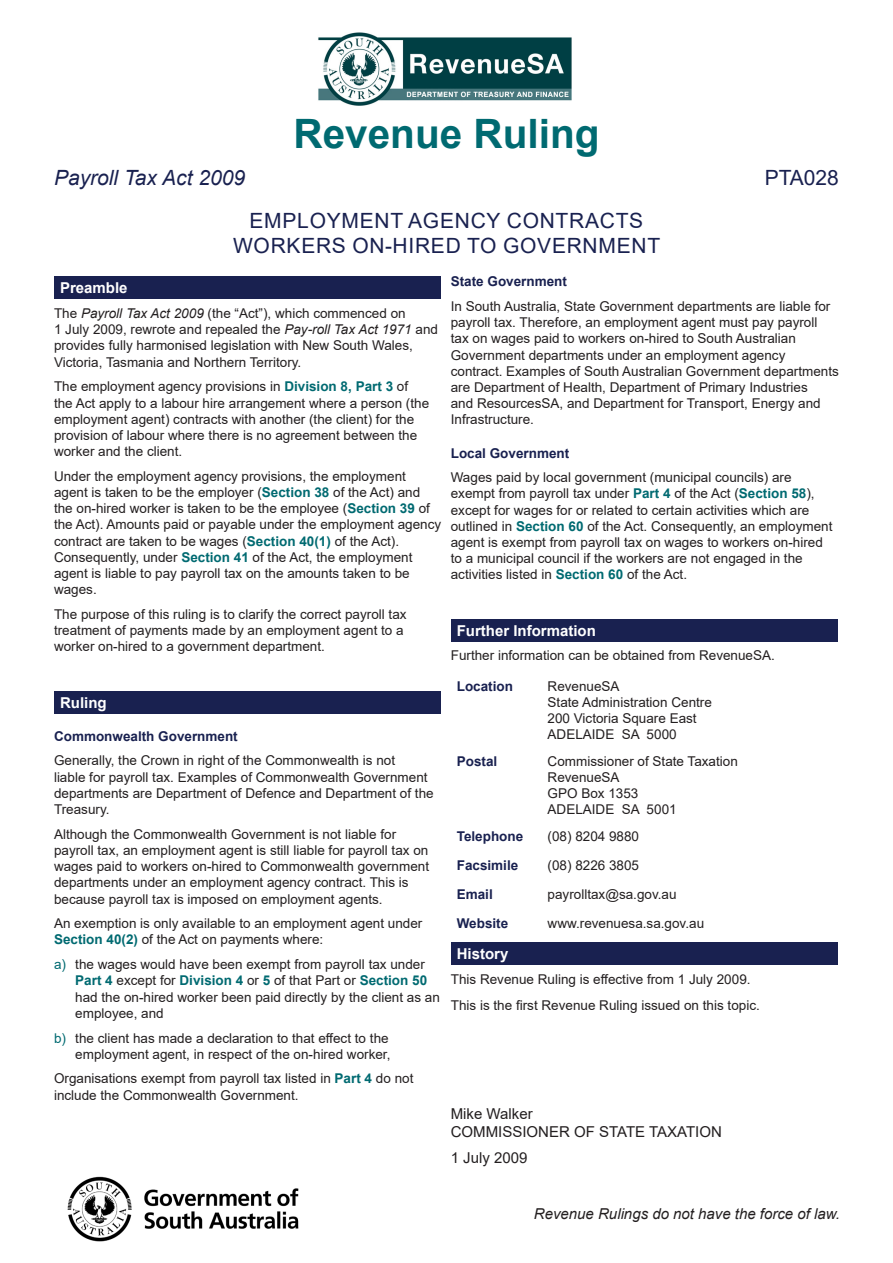
<style>
.page{position:relative;width:893px;height:1263px;background:#fff}
.page>*{position:absolute;margin:0;border:0;box-sizing:border-box;transform-origin:0 0}
.CONTENT_Header{font:700 40.5px "Arial";color:#006a71}
.Ruling_Name{font:21px "Arial";letter-spacing:.035em;color:#192150}
.Act{font:italic 21px "Arial";color:#192150}
.Ruling_Number{font:21px "Arial";color:#192150}
.CONTENT_Header-2{font:700 15px "Arial";color:#fff}
.Sign_Off{font:15px/18px "Arial";color:#231f20}
.t1{font:italic 15px "Arial";color:#231f20}
.CONTENT_Text{font:13.5px/16.2px "Arial";color:#231f20}
.CONTENT_Text__ABC{font:13.5px/16.2px "Arial";color:#231f20}
.CONTENT_Heading_Sub{font:700 13.5px "Arial";color:#192150}
.s1{font-style:italic}
.s2{font-weight:700;color:#006a71}
.s3{color:#006a71}
.s4{font-weight:700;font-size:15px;color:#fff}
</style>
<div class="page">
<div style="left:54px;top:276px;width:387px;height:23px;background:#192150"></div>
<div style="left:54px;top:691px;width:387px;height:22px;background:#192150"></div>
<div style="left:451px;top:619px;width:386px;height:23px;background:#192150"></div>
<div style="left:451px;top:942px;width:386px;height:23px;background:#192150"></div>
<img style="left:318px;top:33px;width:254px;height:72px">
<img style="left:67px;top:1176px;width:232px;height:66px">
<p class="CONTENT_Header" style="left:293px;top:105px;width:308px">Revenue Ruling</p>
<p class="Act" style="left:54px;top:164px;width:193px">Payroll Tax Act 2009</p>
<p class="Ruling_Number" style="left:765px;top:164px;width:76px">PTA028</p>
<p class="Ruling_Name" style="left:250px;top:206px;width:395px">EMPLOYMENT AGENCY CONTRACTS</p>
<p class="Ruling_Name" style="left:233px;top:231px;width:429px">WORKERS ON-HIRED TO GOVERNMENT</p>
<p class="CONTENT_Header-2" style="left:60px;top:277px;width:69px">Preamble</p>
<p class="CONTENT_Text" style="left:54px;top:305px;width:385px">The <span class="s1">Payroll Tax Act 2009</span> (the “Act”), which commenced on<br>1 July 2009, rewrote and repealed the <span class="s1">Pay-roll Tax Act 1971</span> and provides fully harmonised legislation with New South Wales, Victoria, Tasmania and Northern Territory.</p>
<p class="CONTENT_Text" style="left:54px;top:378px;width:377px">The employment agency provisions in <span class="s2">Division 8, Part 3</span> of the Act apply to a labour hire arrangement where a person (the employment agent) contracts with another (the client) for the provision of labour where there is no agreement between the worker and the client.</p>
<p class="CONTENT_Text" style="left:54px;top:468px;width:389px">Under the employment agency provisions, the employment agent is taken to be the employer (<span class="s2">Section 38</span> of the Act) and the on-hired worker is taken to be the employee (<span class="s2">Section 39</span> of the Act). Amounts paid or payable under the employment agency contract are taken to be wages (<span class="s2">Section 40(1)</span> of the Act).<br>Consequently, under <span class="s2">Section 41</span> of the Act, the employment agent is liable to pay payroll tax on the amounts taken to be wages.</p>
<p class="CONTENT_Text" style="left:54px;top:606px;width:354px">The purpose of this ruling is to clarify the correct payroll tax treatment of payments made by an employment agent to a worker on-hired to a government department.</p>
<p class="CONTENT_Header-2" style="left:60px;top:692px;width:48px">Ruling</p>
<p class="CONTENT_Heading_Sub" style="left:54px;top:726px;width:185px">Commonwealth Government</p>
<p class="CONTENT_Text" style="left:54px;top:752px;width:381px">Generally, the Crown in right of the Commonwealth is not<br>liable for payroll tax. Examples of Commonwealth Government departments are Department of Defence and Department of the Treasury.</p>
<p class="CONTENT_Text" style="left:54px;top:826px;width:377px">Although the Commonwealth Government is not liable for payroll tax, an employment agent is still liable for payroll tax on wages paid to workers on-hired to Commonwealth government departments under an employment agency contract. This is because payroll tax is imposed on employment agents.</p>
<p class="CONTENT_Text" style="left:54px;top:915px;width:370px">An exemption is only available to an employment agent under<br><span class="s2">Section 40(2)</span> of the Act on payments where:</p>
<p class="CONTENT_Text__ABC" style="left:75px;top:956px;width:366px;text-indent:-21px"><span class="s3">a)</span> the wages would have been exempt from payroll tax under <span class="s2">Part 4</span> except for <span class="s2">Division 4</span> or <span class="s2">5</span> of that Part or <span class="s2">Section 50 </span>had the on-hired worker been paid directly by the client as an employee, and</p>
<p class="CONTENT_Text__ABC" style="left:54px;top:1029px;width:338px;text-align:right"><span class="s3">b)</span> the client has made a declaration to that effect to the employment agent, in respect of the on-hired worker,</p>
<p class="CONTENT_Text" style="left:54px;top:1070px;width:361px">Organisations exempt from payroll tax listed in <span class="s2">Part 4</span> do not include the Commonwealth Government.</p>
<p class="CONTENT_Heading_Sub" style="left:451px;top:272px;width:118px">State Government</p>
<p class="CONTENT_Text" style="left:451px;top:298px;width:390px">In South Australia, State Government departments are liable for payroll tax. Therefore, an employment agent must pay payroll<br>tax on wages paid to workers on-hired to South Australian Government departments under an employment agency contract. Examples of South Australian Government departments are Department of Health, Department of Primary Industries<br>and ResourcesSA, and Department for Transport, Energy and Infrastructure.</p>
<p class="CONTENT_Heading_Sub" style="left:451px;top:443px;width:120px">Local Government</p>
<p class="CONTENT_Text" style="left:451px;top:469px;width:383px">Wages paid by local government (municipal councils) are exempt from payroll tax under <span class="s2">Part 4</span> of the Act (<span class="s2">Section 58</span>), except for wages for or related to certain activities which are outlined in <span class="s2">Section 60</span> of the Act. Consequently, an employment agent is exempt from payroll tax on wages to workers on-hired to a municipal council if the workers are not engaged in the activities listed in <span class="s2">Section 60</span> of the Act.</p>
<p class="CONTENT_Header-2" style="left:457px;top:620px;width:141px">Further Information</p>
<p class="CONTENT_Text" style="left:451px;top:647px;width:326px">Further information can be obtained from RevenueSA.</p>
<p class="CONTENT_Heading_Sub" style="left:457px;top:676px;width:58px">Location</p>
<p class="CONTENT_Text" style="left:548px;top:678px;width:166px">RevenueSA<br>State Administration Centre<br>200 Victoria Square East<br>ADELAIDE SA 5000</p>
<p class="CONTENT_Heading_Sub" style="left:457px;top:751px;width:42px">Postal</p>
<p class="CONTENT_Text" style="left:548px;top:753px;width:192px">Commissioner of State Taxation<br>RevenueSA<br>GPO Box 1353<br>ADELAIDE SA 5001</p>
<p class="CONTENT_Heading_Sub" style="left:457px;top:826px;width:68px">Telephone</p>
<p class="CONTENT_Text" style="left:548px;top:828px;width:93px">(08) 8204 9880</p>
<p class="CONTENT_Heading_Sub" style="left:457px;top:855px;width:63px">Facsimile</p>
<p class="CONTENT_Text" style="left:548px;top:856px;width:93px">(08) 8226 3805</p>
<p class="CONTENT_Heading_Sub" style="left:457px;top:884px;width:38px">Email</p>
<p class="CONTENT_Text" style="left:548px;top:885px;width:131px">payrolltax@sa.gov.au</p>
<p class="CONTENT_Heading_Sub" style="left:457px;top:913px;width:53px">Website</p>
<p class="CONTENT_Text" style="left:548px;top:914px;width:158px">www.revenuesa.sa.gov.au</p>
<p class="CONTENT_Header-2" style="left:457px;top:943px;width:53px">History</p>
<p class="CONTENT_Text" style="left:451px;top:971px;width:301px">This Revenue Ruling is effective from 1 July 2009.</p>
<p class="CONTENT_Text" style="left:451px;top:997px;width:389px">This is the first Revenue Ruling issued on this topic.<span class="s4">thehe Type</span></p>
<p class="Sign_Off" style="left:451px;top:1104px;width:273px">Mike Walker<br>COMMISSIONER OF STATE TAXATION</p>
<p class="t1" style="left:534px;top:1204px;width:308px">Revenue Rulings do not have the force of law.</p>
</div>
